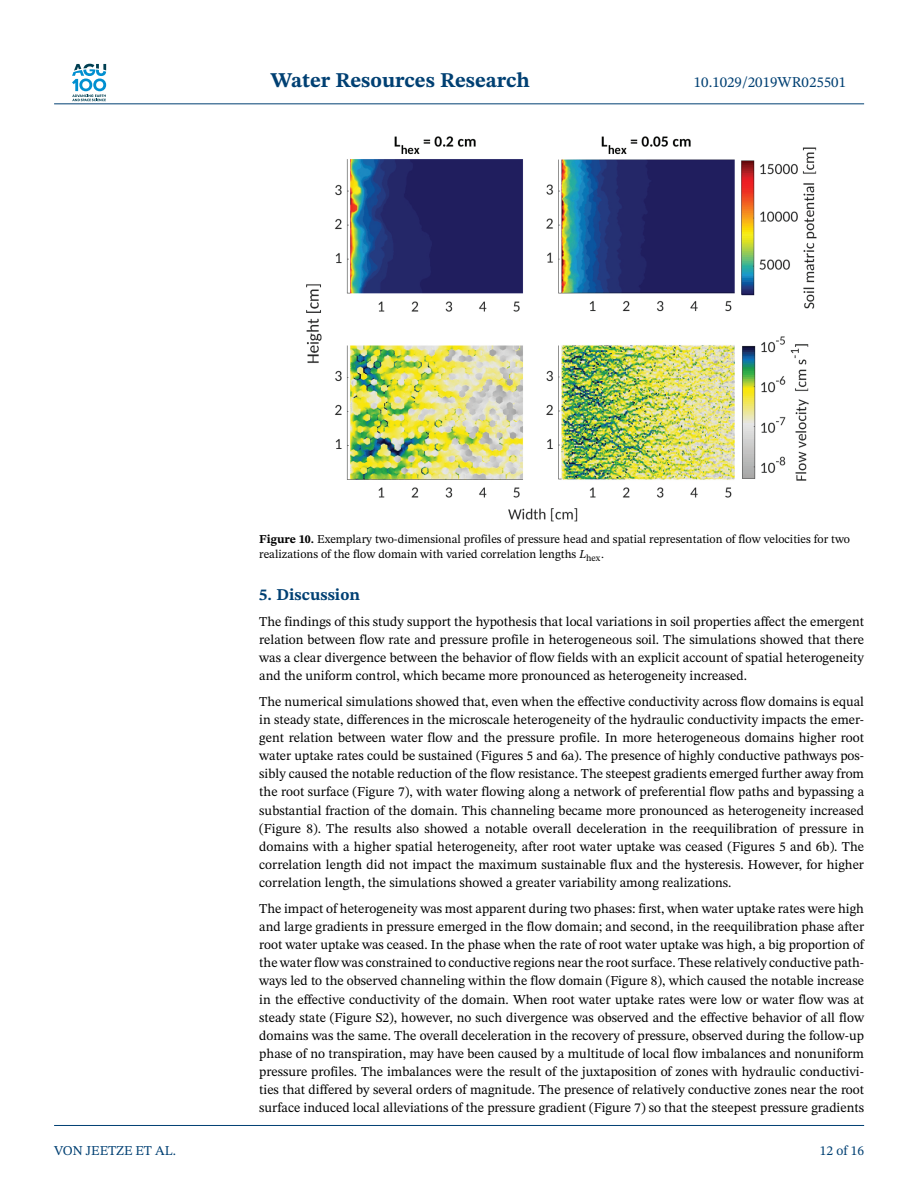
<style>
.page{position:relative;width:918px;height:1188px;background:#fff}
.page>*{position:absolute;margin:0;border:0;box-sizing:border-box;transform-origin:0 0}
.t1{font:700 21px "STIX Two Text";color:#004073}
.t2{font:700 16.5px "STIX Two Text";color:#004073}
.t3{font:15px "STIX Two Text";color:#004073}
.t4{font:13.5px/18.1px "STIX Two Text";color:#000;text-align:justify}
.t5{font:13.5px "STIX Two Text";color:#004073}
.t6{font:12px/15px "STIX Two Text";color:#000}
.s1{font-weight:700}
.s2{font-style:italic}
</style>
<div class="page">
<svg style="left:72px;top:64px;width:34px;height:37px"></svg>
<hr style="left:54px;top:103px;width:810px;height:1px;background:#004073">
<img style="left:306px;top:136px;width:511px;height:386px">
<hr style="left:54px;top:1125px;width:810px;height:1px;background:#004073">
<h1 class="t1" style="left:270px;top:72px;width:261px">Water Resources Research</h1>
<p class="t3" style="left:694px;top:77px;width:154px">10.1029/2019WR025501</p>
<p class="t6" style="left:259px;top:533px;width:592px"><span class="s1">Figure 10.</span> Exemplary two-dimensional profiles of pressure head and spatial representation of flow velocities for two realizations of the flow domain with varied correlation lengths <span class="s2">L</span><sub>hex</sub>.</p>
<p class="t2" style="left:259px;top:588px;width:102px">5. Discussion</p>
<p class="t4" style="left:259px;top:613px;width:606px">The findings of this study support the hypothesis that local variations in soil properties affect the emergent relation between flow rate and pressure profile in heterogeneous soil. The simulations showed that there was a clear divergence between the behavior of flow fields with an explicit account of spatial heterogeneity and the uniform control, which became more pronounced as heterogeneity increased.</p>
<p class="t4" style="left:259px;top:693px;width:606px">The numerical simulations showed that, even when the effective conductivity across flow domains is equal in steady state, differences in the microscale heterogeneity of the hydraulic conductivity impacts the emer&shy;gent relation between water flow and the pressure profile. In more heterogeneous domains higher root water uptake rates could be sustained (Figures 5 and 6a). The presence of highly conductive pathways pos&shy;sibly caused the notable reduction of the flow resistance. The steepest gradients emerged further away from the root surface (Figure 7), with water flowing along a network of preferential flow paths and bypassing a substantial fraction of the domain. This channeling became more pronounced as heterogeneity increased (Figure 8). The results also showed a notable overall deceleration in the reequilibration of pressure in domains with a higher spatial heterogeneity, after root water uptake was ceased (Figures 5 and 6b). The correlation length did not impact the maximum sustainable flux and the hysteresis. However, for higher correlation length, the simulations showed a greater variability among realizations.</p>
<p class="t4" style="left:259px;top:900px;width:606px">The impact of heterogeneity was most apparent during two phases: first, when water uptake rates were high and large gradients in pressure emerged in the flow domain; and second, in the reequilibration phase after root water uptake was ceased. In the phase when the rate of root water uptake was high, a big proportion of the water flow was constrained to conductive regions near the root surface. These relatively conductive path&shy;ways led to the observed channeling within the flow domain (Figure 8), which caused the notable increase in the effective conductivity of the domain. When root water uptake rates were low or water flow was at steady state (Figure S2), however, no such divergence was observed and the effective behavior of all flow domains was the same. The overall deceleration in the recovery of pressure, observed during the follow-up phase of no transpiration, may have been caused by a multitude of local flow imbalances and nonuniform pressure profiles. The imbalances were the result of the juxtaposition of zones with hydraulic conductivi&shy;ties that differed by several orders of magnitude. The presence of relatively conductive zones near the root surface induced local alleviations of the pressure gradient (Figure 7) so that the steepest pressure gradients</p>
<p class="t5" style="left:54px;top:1145px;width:124px">VON JEETZE ET AL.</p>
<p class="t5" style="left:820px;top:1145px;width:46px">12 of 16</p>
</div>
